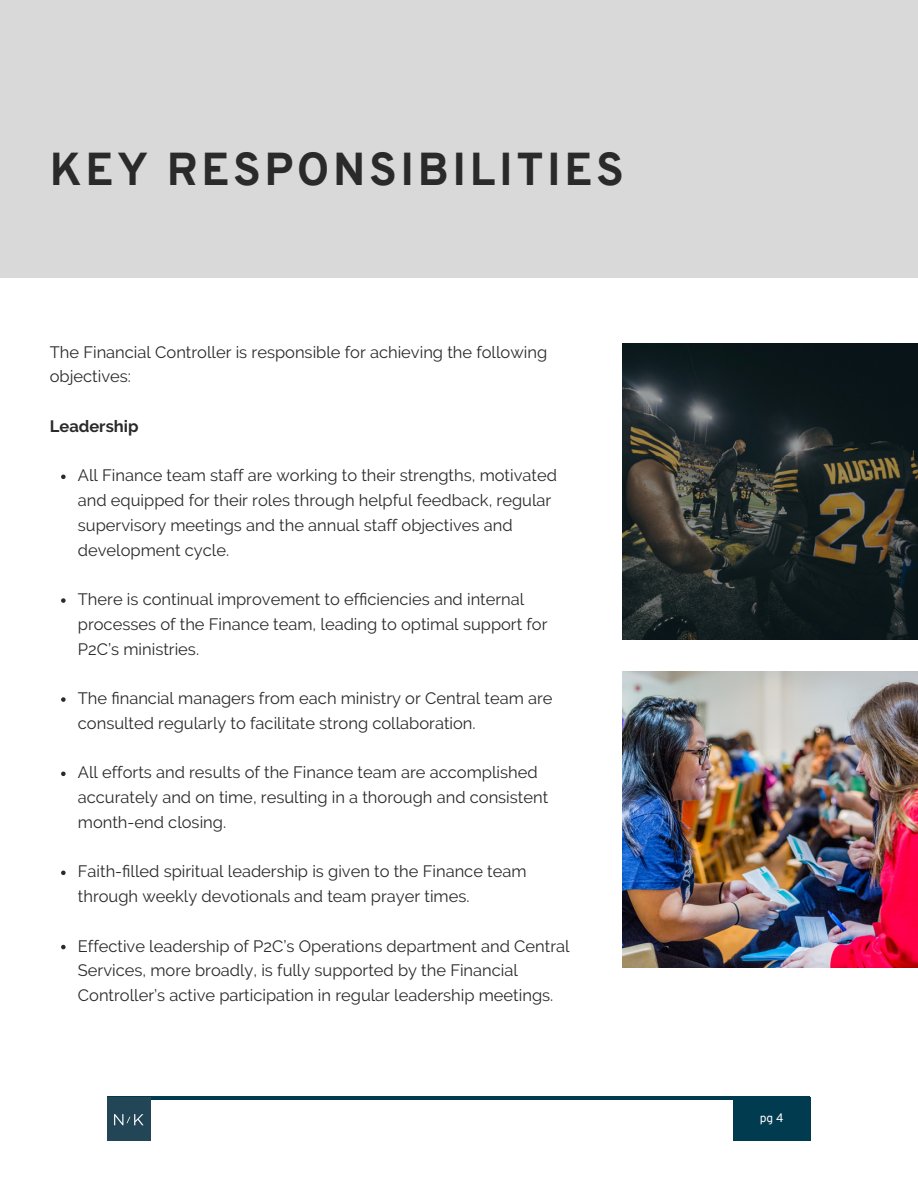
<style>
.page{position:relative;width:918px;height:1188px;background:#fff}
.page>*{position:absolute;margin:0;border:0;box-sizing:border-box;transform-origin:0 0}
.t1{font:800 45px "Overpass";letter-spacing:.08em;color:#2a2a2a}
.t2{font:16.5px/24.8px "Raleway";color:#2a2a2a}
.t3{font:700 16.5px "Raleway";color:#2a2a2a}
.t4{font:12px "Overpass";color:#fff}
</style>
<div class="page">
<div style="left:0;top:0;width:918px;height:278px;background:#d9d9d9"></div>
<svg style="left:61px;top:475px;width:5px;height:4px"></svg>
<svg style="left:61px;top:598px;width:5px;height:5px"></svg>
<svg style="left:61px;top:697px;width:5px;height:5px"></svg>
<svg style="left:61px;top:772px;width:5px;height:4px"></svg>
<svg style="left:61px;top:871px;width:5px;height:4px"></svg>
<svg style="left:61px;top:945px;width:5px;height:4px"></svg>
<img style="left:622px;top:343px;width:296px;height:296px">
<img style="left:622px;top:672px;width:296px;height:296px">
<hr style="left:108px;top:1096px;width:702px;height:4px;background:#013b4f">
<div style="left:733px;top:1098px;width:77px;height:43px;background:#013b4f"></div>
<img style="left:108px;top:1098px;width:42px;height:43px">
<p class="t1" style="left:50px;top:151px;width:576px">KEY RESPONSIBILITIES</p>
<p class="t2" style="left:50px;top:339px;width:499px">The Financial Controller is responsible for achieving the following objectives:</p>
<h1 class="t3" style="left:50px;top:416px;width:90px">Leadership</h1>
<h3 class="t2" style="left:78px;top:463px;width:481px">All Finance team staff are working to their strengths, motivated and equipped for their roles through helpful feedback, regular supervisory meetings and the annual staff objectives and development cycle.</h3>
<h2 class="t2" style="left:78px;top:587px;width:471px">There is continual improvement to efficiencies and internal processes of the Finance team, leading to optimal support for<br>P2C’s ministries.</h2>
<p class="t2" style="left:78px;top:686px;width:476px">The financial managers from each ministry or Central team are consulted regularly to facilitate strong collaboration.</p>
<p class="t2" style="left:78px;top:760px;width:472px">All efforts and results of the Finance team are accomplished accurately and on time, resulting in a thorough and consistent month-end closing.</p>
<p class="t2" style="left:78px;top:859px;width:450px">Faith-filled spiritual leadership is given to the Finance team through weekly devotionals and team prayer times.</p>
<p class="t2" style="left:78px;top:933px;width:493px">Effective leadership of P2C’s Operations department and Central<br>Services, more broadly, is fully supported by the Financial<br>Controller’s active participation in regular leadership meetings.</p>
<p class="t4" style="left:760px;top:1113px;width:25px">pg 4</p>
</div>
